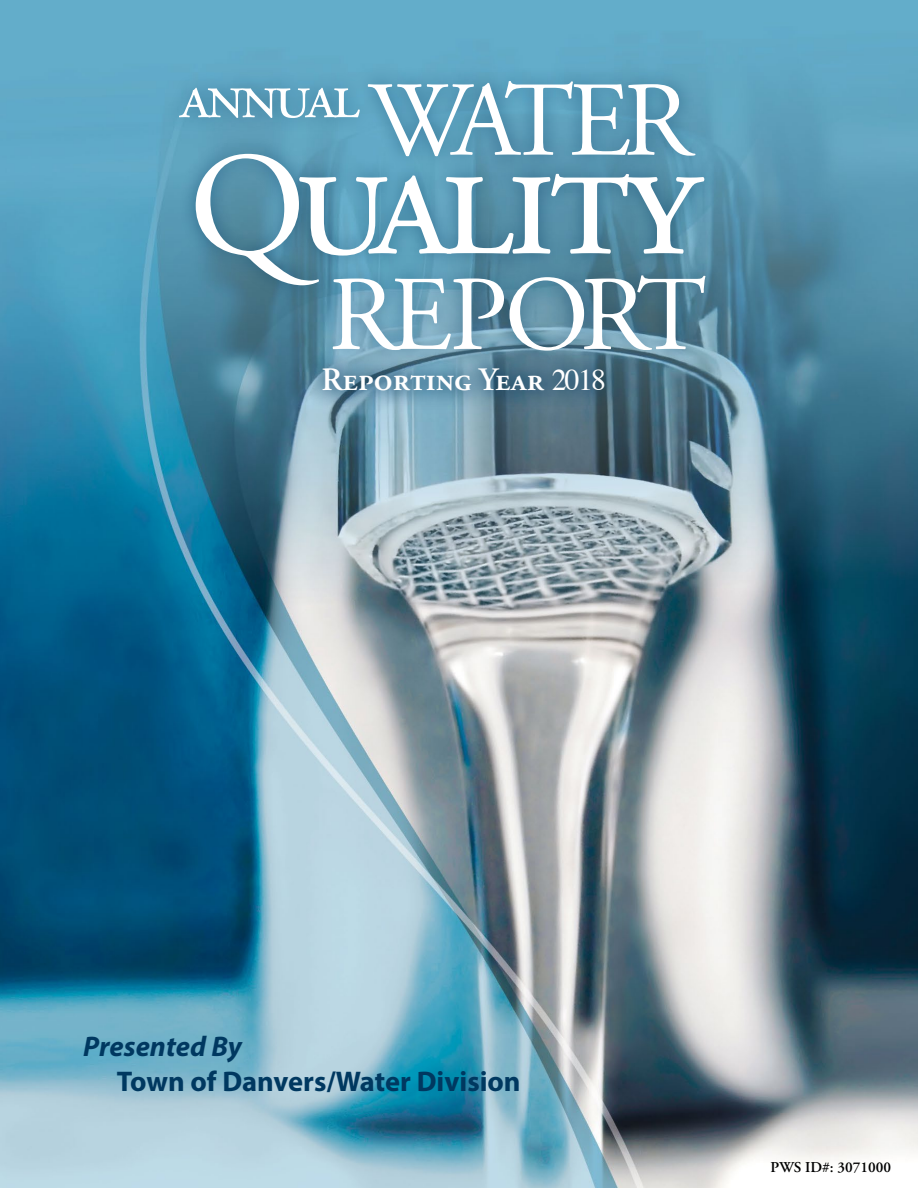
<style>
.page{position:relative;width:918px;height:1188px;background:#fff}
.page>*{position:absolute;margin:0;border:0;box-sizing:border-box;transform-origin:0 0}
.t1{font:174.15px "Adobe Garamond Pro";letter-spacing:-.04em;color:#fff}
.t2{font:106.05px "Adobe Garamond Pro";letter-spacing:-.065em;color:#fff}
.t3{font:65.85px "Adobe Garamond Pro";letter-spacing:-.06em;color:#fff}
.t4{font:600 32.7px "Adobe Garamond Pro";color:#fff}
.t5{font:700 28.5px "Myriad Pro";color:#003860}
.t6{font:italic 700 28.5px "Myriad Pro";color:#003860}
.PWS_ID{font:600 15px "Adobe Garamond Pro";color:#000}
.s1{font-size:106.05px}
.s2{font-size:146.85px}
.s3{font-family:"Times";font-weight:400;font-size:29.85px}
</style>
<div class="page">
<img style="left:0;top:0;width:918px;height:1188px">
<div style="left:164px;top:66px;width:559px;height:352px;background:#003860;opacity:.48"></div>
<div style="left:307px;top:351px;width:314px;height:58px;background:#003860;opacity:.78"></div>
<h3 class="t3" style="left:180px;top:57px;width:513px">annual <span class="s1">WATER</span></h3>
<h1 class="t1" style="left:189px;top:93px;width:514px"><span class="s2">Q</span>uality</h1>
<h2 class="t2" style="left:329px;top:252px;width:380px">REPORT</h2>
<p class="t4" style="left:322px;top:361px;width:286px">Reporting Year <span class="s3">2018</span></p>
<p class="t6" style="left:83px;top:1028px;width:160px">Presented By</p>
<p class="t5" style="left:117px;top:1062px;width:405px">Town of Danvers/Water Division</p>
<p class="PWS_ID" style="left:771px;top:1158px;width:122px">PWS ID#: 3071000</p>
</div>
